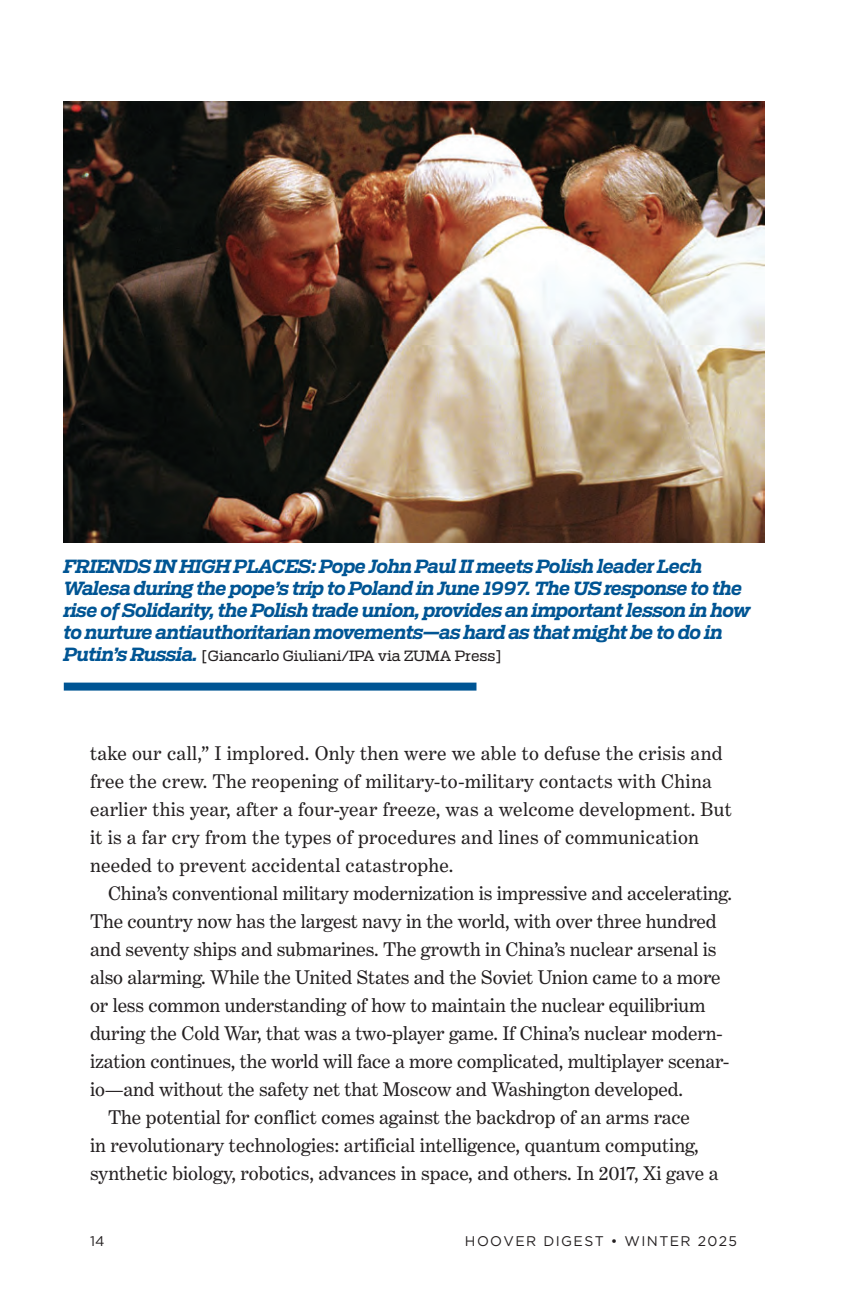
<style>
.page{position:relative;width:864px;height:1296px;background:#fff}
.page>*{position:absolute;margin:0;border:0;box-sizing:border-box;transform-origin:0 0}
.t1{font:20px "Benton Modern Text";letter-spacing:-.005em;color:#231f20}
.t2{font:20px/28px "Benton Modern Text";letter-spacing:.015em;color:#231f20}
.t3{font:italic 700 18px/22px "Receiver";letter-spacing:-.025em;color:#005594}
.t4{font:14px "Receiver";color:#231f20}
.t5{font:14px "Gotham";letter-spacing:.1em;color:#231f20}
.s1{font-weight:700;font-style:italic;font-size:18px;color:#005594}
</style>
<div class="page">
<div style="left:64px;top:683px;width:412px;height:8px;background:#005594"></div>
<img style="left:64px;top:102px;width:700px;height:441px">
<p class="t3" style="left:64px;top:556px;width:688px">FRIENDS IN HIGH PLACES: Pope John Paul II meets Polish leader Lech Walesa during the pope’s trip to Poland in June 1997. The US response to the rise of Solidarity, the Polish trade union, provides an important lesson in how to nurture antiauthoritarian movements—as hard as that might be to do in</p>
<p class="t4" style="left:64px;top:648px;width:440px"><span class="s1">Putin’s Russia.</span> [Giancarlo Giuliani/IPA via ZUMA Press]</p>
<p class="t2" style="left:90px;top:739px;width:643px">take our call,” I implored. Only then were we able to defuse the crisis and free the crew. The reopening of military-to-military contacts with China earlier this year, after a four-year freeze, was a welcome development. But it is a far cry from the types of procedures and lines of communication needed to prevent accidental catastrophe.</p>
<p class="t1" style="left:108px;top:882px;width:626px">China’s conventional military modernization is impressive and accelerating.</p>
<p class="t1" style="left:90px;top:910px;width:628px">The country now has the largest navy in the world, with over three hundred</p>
<p class="t1" style="left:90px;top:938px;width:628px">and seventy ships and submarines. The growth in China’s nuclear arsenal is</p>
<p class="t1" style="left:90px;top:966px;width:632px">also alarming. While the United States and the Soviet Union came to a more</p>
<p class="t1" style="left:90px;top:994px;width:617px">or less common understanding of how to maintain the nuclear equilibrium</p>
<p class="t1" style="left:90px;top:1022px;width:634px">during the Cold War, that was a two-player game. If China’s nuclear modern-</p>
<p class="t1" style="left:90px;top:1050px;width:641px">ization continues, the world will face a more complicated, multiplayer scenar-</p>
<p class="t1" style="left:90px;top:1078px;width:595px">io—and without the safety net that Moscow and Washington developed.</p>
<p class="t1" style="left:108px;top:1106px;width:583px">The potential for conflict comes against the backdrop of an arms race</p>
<p class="t1" style="left:90px;top:1134px;width:610px">in revolutionary technologies: artificial intelligence, quantum computing,</p>
<p class="t1" style="left:90px;top:1162px;width:630px">synthetic biology, robotics, advances in space, and others. In 2017, Xi gave a</p>
<p class="t5" style="left:90px;top:1232px;width:16px">14</p>
<p class="t5" style="left:465px;top:1232px;width:206px">HOOVER DIGEST • WI NTER</p>
<p class="t5" style="left:698px;top:1232px;width:41px">2025</p>
</div>
